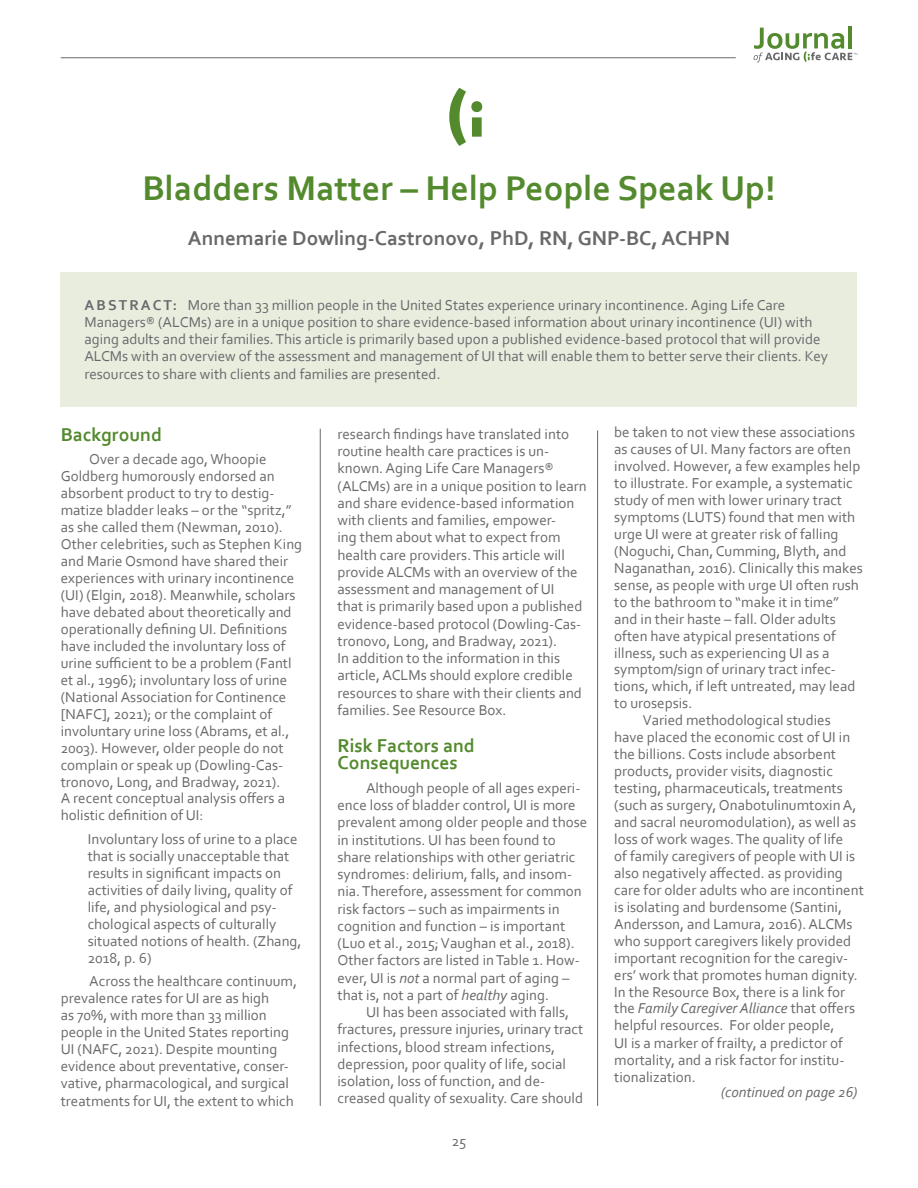
<style>
.page{position:relative;width:918px;height:1188px;background:#fff}
.page>*{position:absolute;margin:0;border:0;box-sizing:border-box;transform-origin:0 0}
.JOURNAL_HEADLINE{font:700 36px "Corbel";color:#548a2e}
.JOURNAL_BYLINE{font:700 21px "Corbel";color:#69696c}
.JOURNAL_SUBHEAD{font:700 19.5px/17.2px "Corbel";color:#548a2e}
.JOURNAL_BODY_TEXT{font:15px/17px "Corbel";color:#69696c}
.JOURNAL_BODY_TEXT-2{font:italic 15px "Corbel";color:#69696c}
.s1{font-weight:700}
.s2{font-style:italic}
</style>
<div class="page">
<hr style="left:848px;top:26px;width:4px;height:22px;background:#548a2e">
<svg style="left:754px;top:28px;width:103px;height:34px"></svg>
<hr style="left:61px;top:57px;width:675px;height:1px;background:#69696c">
<svg style="left:449px;top:88px;width:33px;height:58px"></svg>
<div style="left:61px;top:273px;width:796px;height:134px;background:#e8edde"></div>
<hr style="left:320px;top:429px;width:1px;height:677px;background:#69696c">
<hr style="left:597px;top:430px;width:1px;height:676px;background:#69696c">
<p class="JOURNAL_HEADLINE" style="left:142px;top:166px;width:635px">Bladders Matter – Help People Speak Up!</p>
<p class="JOURNAL_BYLINE" style="left:188px;top:225px;width:544px">Annemarie Dowling-Castronovo, PhD, RN, GNP-BC, ACHPN</p>
<p class="JOURNAL_BODY_TEXT" style="left:84px;top:296px;width:745px"><span class="s1">ABSTRACT:</span> More than 33 million people in the United States experience urinary incontinence. Aging Life Care Managers® (ALCMs) are in a unique position to share evidence-based information about urinary incontinence (UI) with aging adults and their families. This article is primarily based upon a published evidence-based protocol that will provide ALCMs with an overview of the assessment and management of UI that will enable them to better serve their clients. Key resources to share with clients and families are presented.</p>
<p class="JOURNAL_SUBHEAD" style="left:61px;top:425px;width:103px">Background</p>
<p class="JOURNAL_BODY_TEXT" style="left:61px;top:451px;width:243px;text-indent:28px">Over a decade ago, Whoopie Goldberg humorously endorsed an absorbent product to try to destig&shy;matize bladder leaks – or the “spritz,” as she called them (Newman, 2010).<br>Other celebrities, such as Stephen King and Marie Osmond have shared their experiences with urinary incontinence (UI) (Elgin, 2018). Meanwhile, scholars have debated about theoretically and operationally defining UI. Definitions have included the involuntary loss of urine sufficient to be a problem (Fantl et al., 1996); involuntary loss of urine (National Association for Continence [NAFC], 2021); or the complaint of involuntary urine loss (Abrams, et al., 2003). However, older people do not complain or speak up (Dowling-Cas&shy;tronovo, Long, and Bradway, 2021).<br>A recent conceptual analysis offers a holistic definition of UI:</p>
<p class="JOURNAL_BODY_TEXT" style="left:88px;top:830px;width:215px">Involuntary loss of urine to a place that is socially unacceptable that results in significant impacts on activities of daily living, quality of life, and physiological and psy&shy;chological aspects of culturally situated notions of health. (Zhang,<br>2018, p. 6)</p>
<p class="JOURNAL_BODY_TEXT" style="left:61px;top:973px;width:238px;text-indent:28px">Across the healthcare continuum, prevalence rates for UI are as high<br>as 70%, with more than 33 million people in the United States reporting UI (NAFC, 2021). Despite mounting evidence about preventative, conser&shy;vative, pharmacological, and surgical treatments for UI, the extent to which</p>
<p class="JOURNAL_BODY_TEXT" style="left:338px;top:425px;width:251px">research findings have translated into routine health care practices is un&shy;known. Aging Life Care Managers® (ALCMs) are in a unique position to learn and share evidence-based information with clients and families, empower-<br>ing them about what to expect from health care providers. This article will provide ALCMs with an overview of the assessment and management of UI<br>that is primarily based upon a published evidence-based protocol (Dowling-Cas&shy;tronovo, Long, and Bradway, 2021).<br>In addition to the information in this article, ACLMs should explore credible resources to share with their clients and families. See Resource Box.</p>
<p class="JOURNAL_SUBHEAD" style="left:338px;top:736px;width:139px">Risk Factors and<br>Consequences</p>
<p class="JOURNAL_BODY_TEXT" style="left:338px;top:779px;width:251px;text-indent:28px">Although people of all ages experi&shy;ence loss of bladder control, UI is more prevalent among older people and those in institutions. UI has been found to share relationships with other geriatric syndromes: delirium, falls, and insom&shy;nia. Therefore, assessment for common risk factors – such as impairments in cognition and function – is important (Luo et al., 2015; Vaughan et al., 2018).<br>Other factors are listed in Table 1. How&shy;ever, UI is <span class="s2">not</span> a normal part of aging – that is, not a part of <span class="s2">healthy</span> aging.</p>
<p class="JOURNAL_BODY_TEXT" style="left:338px;top:1003px;width:247px;text-indent:28px">UI has been associated with falls, fractures, pressure injuries, urinary tract infections, blood stream infections, depression, poor quality of life, social isolation, loss of function, and de&shy;creased quality of sexuality. Care should</p>
<p class="JOURNAL_BODY_TEXT" style="left:452px;top:1132px;width:16px">25</p>
<p class="JOURNAL_BODY_TEXT" style="left:614px;top:423px;width:250px">be taken to not view these associations as causes of UI. Many factors are often involved. However, a few examples help to illustrate. For example, a systematic study of men with lower urinary tract symptoms (LUTS) found that men with urge UI were at greater risk of falling (Noguchi, Chan, Cumming, Blyth, and Naganathan, 2016). Clinically this makes sense, as people with urge UI often rush to the bathroom to “make it in time” and in their haste – fall. Older adults often have atypical presentations of illness, such as experiencing UI as a symptom/sign of urinary tract infec&shy;tions, which, if left untreated, may lead to urosepsis.</p>
<p class="JOURNAL_BODY_TEXT" style="left:614px;top:711px;width:251px;text-indent:28px">Varied methodological studies have placed the economic cost of UI in the billions. Costs include absorbent products, provider visits, diagnostic testing, pharmaceuticals, treatments (such as surgery, Onabotulinumtoxin A, and sacral neuromodulation), as well as loss of work wages. The quality of life<br>of family caregivers of people with UI is also negatively affected. as providing care for older adults who are incontinent is isolating and burdensome (Santini, Andersson, and Lamura, 2016). ALCMs who support caregivers likely provided important recognition for the caregiv&shy;ers’ work that promotes human dignity.<br>In the Resource Box, there is a link for the <span class="s2">Family Caregiver Alliance</span> that offers helpful resources. For older people,<br>UI is a marker of frailty, a predictor of mortality, and a risk factor for institu&shy;tionalization.</p>
<p class="JOURNAL_BODY_TEXT-2" style="left:721px;top:1082px;width:138px">(continued on page 26)</p>
</div>
